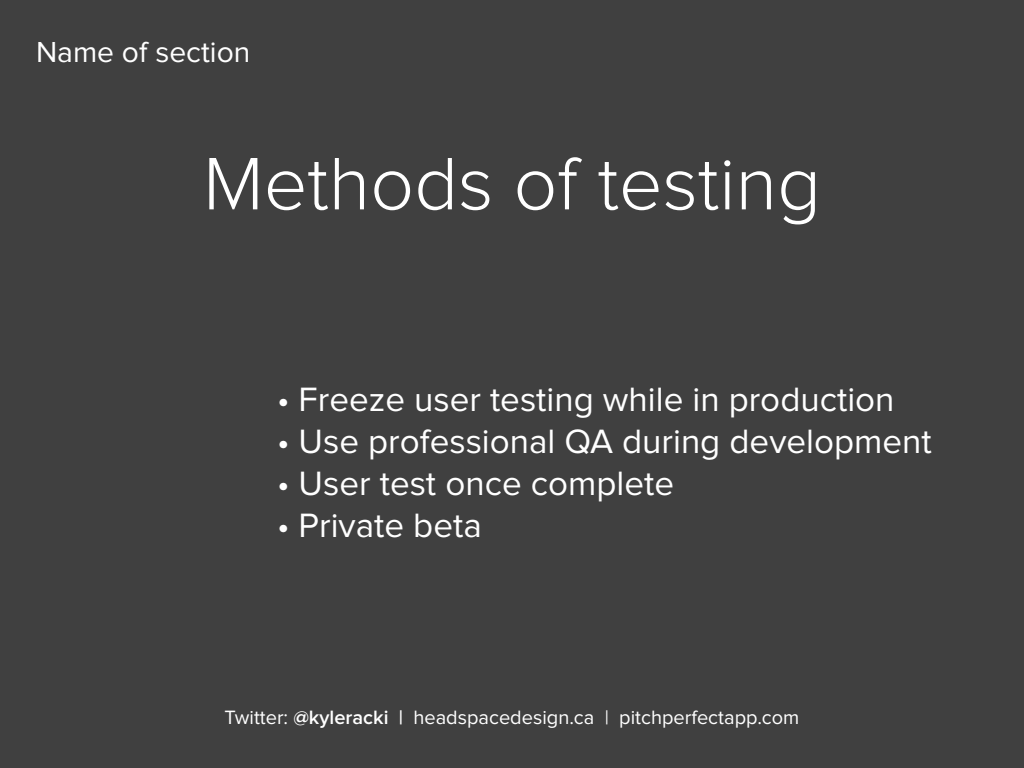
<style>
.page{position:relative;width:1024px;height:768px;background:#404040}
.page>*{position:absolute;margin:0;border:0;box-sizing:border-box;transform-origin:0 0}
.Heading{font:300 77px "Proxima Nova";color:#fff}
.Body_and_Bullets{font:35px "Proxima Nova";color:#fff}
.t1{font:30px "Proxima Nova";color:#fff}
.t2{font:20px "Proxima Nova";color:#fff}
.s1{font-weight:600}
</style>
<div class="page">
<p class="t1" style="left:36px;top:39px;width:216px">Name of section</p>
<p class="Heading" style="left:203px;top:149px;width:620px">Methods of testing</p>
<p class="Body_and_Bullets" style="left:277px;top:384px;width:619px">• Freeze user testing while in production</p>
<p class="Body_and_Bullets" style="left:277px;top:426px;width:656px">• Use professional QA during development</p>
<p class="Body_and_Bullets" style="left:277px;top:468px;width:399px">• User test once complete</p>
<p class="Body_and_Bullets" style="left:277px;top:510px;width:206px">• Private beta</p>
<p class="t2" style="left:225px;top:708px;width:576px">Twitter: <span class="s1">@kyleracki |</span> headspacedesign.ca | pitchperfectapp.com</p>
</div>
